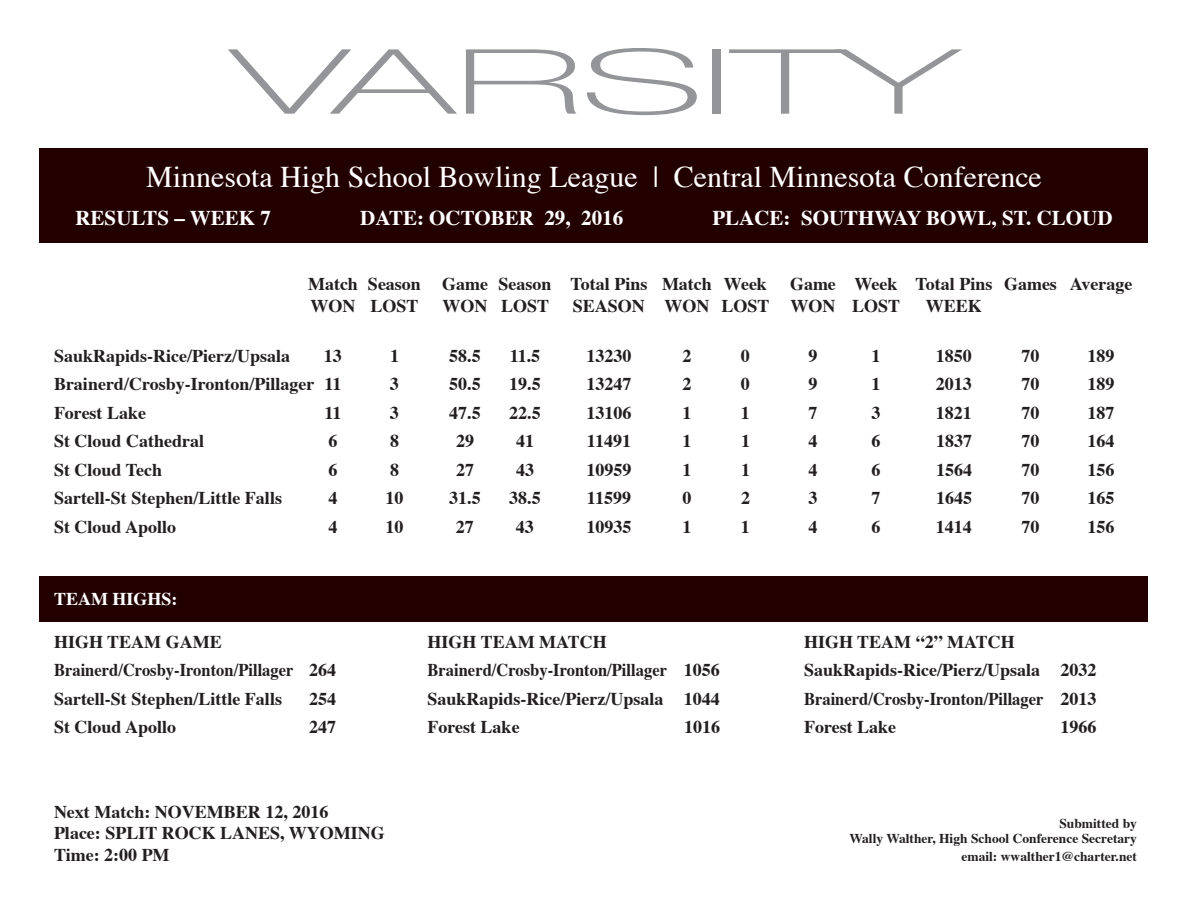
<style>
.page{position:relative;width:1188px;height:918px;background:#fff}
.page>*{position:absolute;margin:0;border:0;box-sizing:border-box;transform-origin:0 0}
.t1{font:90px "Lowvetica";color:#939598;scale:2 1}
.t2{font:30px "Times";color:#fff}
.t3{font:700 21px "Times";color:#fff}
.t4{font:700 18px "Times";color:#231f20}
.t5{font:700 18px "Times";color:#231f20;scale:.92 1}
.t6{font:700 18px "Times";color:#fff}
.t7{font:700 13.5px "Times";color:#231f20}
</style>
<div class="page">
<div style="left:39px;top:148px;width:1109px;height:95px;background:#230000"></div>
<div style="left:39px;top:576px;width:1109px;height:46px;background:#230000"></div>
<p class="t1" style="left:229px;top:28px;width:366px">VARSITY</p>
<p class="t2" style="left:146px;top:158px;width:897px">Minnesota High School Bowling League | Central Minnesota Conference</p>
<p class="t3" style="left:75px;top:203px;width:197px">RESULTS – WEEK 7</p>
<p class="t3" style="left:360px;top:203px;width:264px">DATE: OCTOBER 29, 2016</p>
<p class="t3" style="left:712px;top:203px;width:402px">PLACE: SOUTHWAY BOWL, ST. CLOUD</p>
<p class="t4" style="left:308px;top:272px;width:460px">Match Season Game Season Total Pins Match Week</p>
<p class="t4" style="left:790px;top:272px;width:344px">Game Week Total Pins Games Average</p>
<p class="t4" style="left:310px;top:294px;width:110px">WON LOST</p>
<p class="t4" style="left:442px;top:294px;width:108px">WON LOST</p>
<p class="t4" style="left:573px;top:294px;width:329px">SEASON WON LOST WON LOST</p>
<p class="t4" style="left:926px;top:294px;width:58px">WEEK</p>
<p class="t4" style="left:54px;top:344px;width:238px">SaukRapids-Rice/Pierz/Upsala</p>
<p class="t4" style="left:324px;top:344px;width:19px">13</p>
<p class="t4" style="left:390px;top:344px;width:10px">1</p>
<p class="t4" style="left:449px;top:344px;width:33px">58.5</p>
<p class="t4" style="left:510px;top:344px;width:32px">11.5</p>
<p class="t4" style="left:586px;top:344px;width:46px">13230</p>
<p class="t4" style="left:682px;top:344px;width:10px">2</p>
<p class="t4" style="left:741px;top:344px;width:10px">0</p>
<p class="t4" style="left:808px;top:344px;width:10px">9</p>
<p class="t4" style="left:871px;top:344px;width:10px">1</p>
<p class="t4" style="left:936px;top:344px;width:37px">1850</p>
<p class="t4" style="left:1021px;top:344px;width:19px">70</p>
<p class="t4" style="left:1087px;top:344px;width:28px">189</p>
<p class="t4" style="left:54px;top:372px;width:289px">Brainerd/Crosby-Ironton/Pillager 11</p>
<p class="t4" style="left:390px;top:372px;width:10px">3</p>
<p class="t4" style="left:449px;top:372px;width:33px">50.5</p>
<p class="t4" style="left:509px;top:372px;width:33px">19.5</p>
<p class="t4" style="left:586px;top:372px;width:46px">13247</p>
<p class="t4" style="left:682px;top:372px;width:10px">2</p>
<p class="t4" style="left:741px;top:372px;width:10px">0</p>
<p class="t4" style="left:808px;top:372px;width:10px">9</p>
<p class="t4" style="left:871px;top:372px;width:10px">1</p>
<p class="t4" style="left:936px;top:372px;width:37px">2013</p>
<p class="t4" style="left:1021px;top:372px;width:19px">70</p>
<p class="t4" style="left:1087px;top:372px;width:28px">189</p>
<p class="t4" style="left:54px;top:401px;width:94px">Forest Lake</p>
<p class="t4" style="left:324px;top:401px;width:19px">11</p>
<p class="t4" style="left:390px;top:401px;width:10px">3</p>
<p class="t4" style="left:449px;top:401px;width:33px">47.5</p>
<p class="t4" style="left:509px;top:401px;width:33px">22.5</p>
<p class="t4" style="left:586px;top:401px;width:46px">13106</p>
<p class="t4" style="left:682px;top:401px;width:10px">1</p>
<p class="t4" style="left:741px;top:401px;width:10px">1</p>
<p class="t4" style="left:808px;top:401px;width:10px">7</p>
<p class="t4" style="left:871px;top:401px;width:10px">3</p>
<p class="t4" style="left:936px;top:401px;width:37px">1821</p>
<p class="t4" style="left:1021px;top:401px;width:19px">70</p>
<p class="t4" style="left:1087px;top:401px;width:28px">187</p>
<p class="t4" style="left:54px;top:429px;width:152px">St Cloud Cathedral</p>
<p class="t4" style="left:328px;top:429px;width:10px">6</p>
<p class="t4" style="left:390px;top:429px;width:10px">8</p>
<p class="t4" style="left:456px;top:429px;width:19px">29</p>
<p class="t4" style="left:516px;top:429px;width:19px">41</p>
<p class="t4" style="left:587px;top:429px;width:46px">11491</p>
<p class="t4" style="left:683px;top:429px;width:10px">1</p>
<p class="t4" style="left:741px;top:429px;width:10px">1</p>
<p class="t4" style="left:809px;top:429px;width:10px">4</p>
<p class="t4" style="left:872px;top:429px;width:10px">6</p>
<p class="t4" style="left:936px;top:429px;width:37px">1837</p>
<p class="t4" style="left:1022px;top:429px;width:19px">70</p>
<p class="t4" style="left:1088px;top:429px;width:28px">164</p>
<p class="t4" style="left:54px;top:458px;width:110px">St Cloud Tech</p>
<p class="t4" style="left:328px;top:458px;width:10px">6</p>
<p class="t4" style="left:390px;top:458px;width:10px">8</p>
<p class="t4" style="left:456px;top:458px;width:19px">27</p>
<p class="t4" style="left:516px;top:458px;width:19px">43</p>
<p class="t4" style="left:587px;top:458px;width:46px">10959</p>
<p class="t4" style="left:683px;top:458px;width:10px">1</p>
<p class="t4" style="left:741px;top:458px;width:10px">1</p>
<p class="t4" style="left:809px;top:458px;width:10px">4</p>
<p class="t4" style="left:872px;top:458px;width:10px">6</p>
<p class="t4" style="left:936px;top:458px;width:37px">1564</p>
<p class="t4" style="left:1022px;top:458px;width:19px">70</p>
<p class="t4" style="left:1088px;top:458px;width:28px">156</p>
<p class="t4" style="left:54px;top:486px;width:230px">Sartell-St Stephen/Little Falls</p>
<p class="t4" style="left:328px;top:486px;width:10px">4</p>
<p class="t4" style="left:386px;top:486px;width:19px">10</p>
<p class="t4" style="left:449px;top:486px;width:33px">31.5</p>
<p class="t4" style="left:509px;top:486px;width:33px">38.5</p>
<p class="t4" style="left:587px;top:486px;width:46px">11599</p>
<p class="t4" style="left:683px;top:486px;width:10px">0</p>
<p class="t4" style="left:741px;top:486px;width:10px">2</p>
<p class="t4" style="left:809px;top:486px;width:10px">3</p>
<p class="t4" style="left:872px;top:486px;width:10px">7</p>
<p class="t4" style="left:936px;top:486px;width:37px">1645</p>
<p class="t4" style="left:1022px;top:486px;width:19px">70</p>
<p class="t4" style="left:1088px;top:486px;width:28px">165</p>
<p class="t4" style="left:54px;top:515px;width:124px">St Cloud Apollo</p>
<p class="t4" style="left:328px;top:515px;width:10px">4</p>
<p class="t4" style="left:386px;top:515px;width:19px">10</p>
<p class="t4" style="left:456px;top:515px;width:19px">27</p>
<p class="t4" style="left:516px;top:515px;width:19px">43</p>
<p class="t4" style="left:586px;top:515px;width:46px">10935</p>
<p class="t4" style="left:682px;top:515px;width:10px">1</p>
<p class="t4" style="left:741px;top:515px;width:10px">1</p>
<p class="t4" style="left:808px;top:515px;width:10px">4</p>
<p class="t4" style="left:871px;top:515px;width:10px">6</p>
<p class="t4" style="left:936px;top:515px;width:37px">1414</p>
<p class="t4" style="left:1021px;top:515px;width:19px">70</p>
<p class="t4" style="left:1087px;top:515px;width:28px">156</p>
<p class="t6" style="left:54px;top:587px;width:125px">TEAM HIGHS:</p>
<p class="t4" style="left:54px;top:630px;width:169px">HIGH TEAM GAME</p>
<p class="t4" style="left:428px;top:630px;width:181px">HIGH TEAM MATCH</p>
<p class="t4" style="left:804px;top:630px;width:212px">HIGH TEAM “2” MATCH</p>
<p class="t5" style="left:54px;top:658px;width:308px">Brainerd/Crosby-Ironton/Pillager 264</p>
<p class="t5" style="left:428px;top:658px;width:319px">Brainerd/Crosby-Ironton/Pillager 1056</p>
<p class="t4" style="left:804px;top:658px;width:294px">SaukRapids-Rice/Pierz/Upsala 2032</p>
<p class="t4" style="left:54px;top:687px;width:230px">Sartell-St Stephen/Little Falls</p>
<p class="t4" style="left:309px;top:687px;width:28px">254</p>
<p class="t4" style="left:428px;top:687px;width:294px">SaukRapids-Rice/Pierz/Upsala 1044</p>
<p class="t5" style="left:804px;top:687px;width:319px">Brainerd/Crosby-Ironton/Pillager 2013</p>
<p class="t4" style="left:54px;top:715px;width:124px">St Cloud Apollo</p>
<p class="t4" style="left:309px;top:715px;width:28px">247</p>
<p class="t4" style="left:428px;top:715px;width:94px">Forest Lake</p>
<p class="t4" style="left:684px;top:715px;width:37px">1016</p>
<p class="t4" style="left:804px;top:715px;width:94px">Forest Lake</p>
<p class="t4" style="left:1061px;top:715px;width:37px">1966</p>
<p class="t4" style="left:54px;top:800px;width:276px">Next Match: NOVEMBER 12, 2016</p>
<p class="t4" style="left:54px;top:821px;width:332px">Place: SPLIT ROCK LANES, WYOMING</p>
<p class="t4" style="left:54px;top:843px;width:117px">Time: 2:00 PM</p>
<p class="t7" style="left:1059px;top:814px;width:79px">Submitted by</p>
<p class="t7" style="left:849px;top:829px;width:289px">Wally Walther, High School Conference Secretary</p>
<p class="t7" style="left:961px;top:847px;width:177px">email: wwalther1@charter.net</p>
</div>
